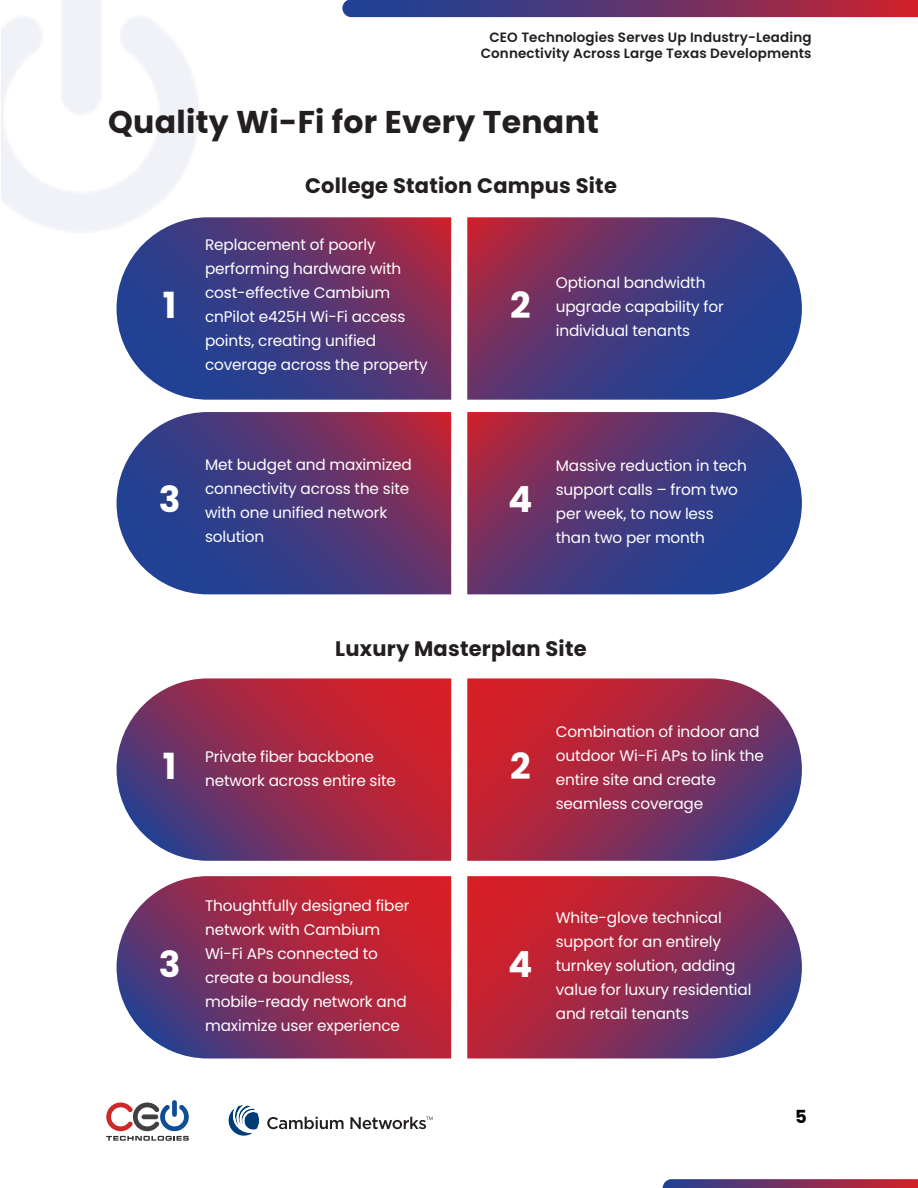
<style>
.page{position:relative;width:918px;height:1188px;background:#fff}
.page>*{position:absolute;margin:0;border:0;box-sizing:border-box;transform-origin:0 0}
.t1{font:700 36px "Poppins";color:#fff}
.t2{font:700 31.5px "Poppins";letter-spacing:.01em;color:#231f20}
.t3{font:700 21px "Poppins";letter-spacing:.01em;color:#231f20}
.t4{font:700 18px "Poppins";color:#000}
.t5{font:15.3px/24px "Poppins";letter-spacing:-.01em;color:#fff}
.t6{font:600 13.5px/16.2px "Poppins";letter-spacing:.01em;color:#231f20;text-align:right}
</style>
<div class="page">
<svg style="left:342px;top:0;width:576px;height:17px;background:#683469"></svg>
<svg style="left:663px;top:1179px;width:255px;height:9px;background:#7e3560"></svg>
<svg style="left:117px;top:217px;width:334px;height:183px;background:#5b447e"></svg>
<svg style="left:467px;top:217px;width:335px;height:183px;background:#5c437e"></svg>
<svg style="left:117px;top:412px;width:334px;height:182px;background:#5b437e"></svg>
<svg style="left:467px;top:412px;width:335px;height:182px;background:#5b437d"></svg>
<svg style="left:117px;top:678px;width:334px;height:183px;background:#9c3857"></svg>
<svg style="left:467px;top:678px;width:335px;height:183px;background:#9c3757"></svg>
<svg style="left:117px;top:876px;width:334px;height:183px;background:#9c3857"></svg>
<svg style="left:467px;top:876px;width:335px;height:183px;background:#9c3757"></svg>
<svg style="left:106px;top:1100px;width:83px;height:41px"></svg>
<svg style="left:267px;top:1117px;width:77px;height:12px"></svg>
<svg style="left:350px;top:1117px;width:83px;height:12px"></svg>
<svg style="left:229px;top:1105px;width:30px;height:31px"></svg>
<p class="t6" style="left:481px;top:30px;width:332px">CEO Technologies Serves Up Industry-Leading<br>Connectivity Across Large Texas Developments</p>
<h2 class="t2" style="left:108px;top:104px;width:492px">Quality Wi-Fi for Every Tenant</h2>
<h3 class="t3" style="left:305px;top:173px;width:313px">College Station Campus Site</h3>
<p class="t5" style="left:205px;top:233px;width:224px">Replacement of poorly performing hardware with cost-effective Cambium cnPilot e425H Wi-Fi access points, creating unified coverage across the property</p>
<p class="t5" style="left:556px;top:271px;width:169px">Optional bandwidth upgrade capability for individual tenants</p>
<h1 class="t1" style="left:510px;top:284px;width:22px">2</h1>
<h1 class="t1" style="left:163px;top:284px;width:15px">1</h1>
<h1 class="t1" style="left:159px;top:479px;width:23px">3</h1>
<p class="t5" style="left:205px;top:452px;width:208px">Met budget and maximized connectivity across the site with one unified network solution</p>
<h1 class="t1" style="left:508px;top:479px;width:26px">4</h1>
<p class="t5" style="left:556px;top:454px;width:193px">Massive reduction in tech support calls – from two per week, to now less than two per month</p>
<h1 class="t1" style="left:163px;top:745px;width:15px">1</h1>
<h3 class="t3" style="left:335px;top:636px;width:253px">Luxury Masterplan Site</h3>
<p class="t5" style="left:205px;top:745px;width:192px">Private fiber backbone network across entire site</p>
<h1 class="t1" style="left:510px;top:745px;width:22px">2</h1>
<p class="t5" style="left:556px;top:720px;width:210px">Combination of indoor and outdoor Wi-Fi APs to link the entire site and create seamless coverage</p>
<h1 class="t1" style="left:159px;top:943px;width:23px">3</h1>
<p class="t5" style="left:205px;top:894px;width:206px">Thoughtfully designed fiber network with Cambium<br>Wi-Fi APs connected to create a boundless, mobile-ready network and maximize user experience</p>
<h1 class="t1" style="left:508px;top:943px;width:26px">4</h1>
<p class="t5" style="left:556px;top:906px;width:197px">White-glove technical support for an entirely turnkey solution, adding value for luxury residential and retail tenants</p>
<p class="t4" style="left:795px;top:1106px;width:13px">5</p>
</div>
